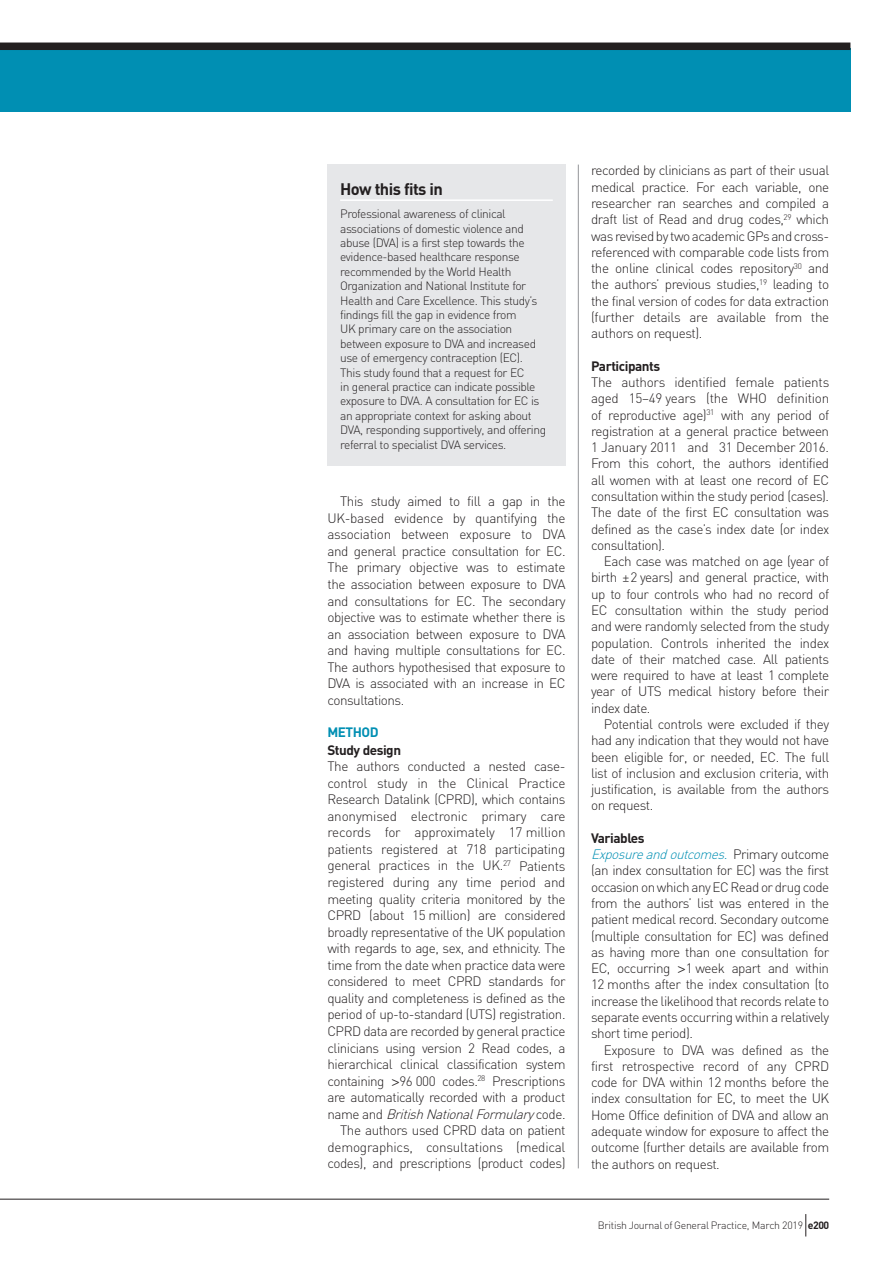
<style>
.page{position:relative;width:893px;height:1263px;background:#fff}
.page>*{position:absolute;margin:0;border:0;box-sizing:border-box;transform-origin:0 0}
.t1{font:700 16.5px "DIN";letter-spacing:-.035em;color:#231f20}
.t2{font:300 13.5px/16.4px "DIN";letter-spacing:-.035em;color:#231f20;text-align:justify}
.t3{font:700 13.5px "DIN";letter-spacing:-.035em;color:#231f20}
.t4{font:700 13.5px "DIN";letter-spacing:-.035em;color:#008fb3}
.t5{font:300 12px/14.4px "DIN";letter-spacing:-.035em;color:#231f20}
.t6{font:300 10.5px "DIN";letter-spacing:-.025em;color:#231f20}
.s1{font-family:"Helvetica"}
.s2{font-style:italic}
.s3{font-weight:700}
.s4{font-style:italic;color:#008fb3}
</style>
<div class="page">
<div style="left:0;top:48px;width:850px;height:63px;background:#008fb3"></div>
<div style="left:0;top:43px;width:850px;height:7px;background:#231f20"></div>
<hr style="left:578px;top:165px;width:1px;height:1003px;background:#939598">
<div style="left:327px;top:165px;width:239px;height:301px;background:#e6e7e9"></div>
<hr style="left:340px;top:199px;width:213px;height:2px;background:#fff">
<hr style="left:0;top:1199px;width:829px;height:1px;background:#231f20">
<svg style="left:805px;top:1214px;width:1px;height:22px"></svg>
<p class="t1" style="left:340px;top:179px;width:104px">How this fits in</p>
<p class="t5" style="left:340px;top:207px;width:207px">Professional awareness of clinical associations of domestic violence and abuse (DVA) is a first step towards the evidence-based healthcare response recommended by the World Health Organization and National Institute for Health and Care Excellence. This study’s findings fill the gap in evidence from<br>UK primary care on the association between exposure to DVA and increased use of emergency contraception (EC).<br>This study found that a request for EC<br>in general practice can indicate possible exposure to DVA. A consultation for EC is an appropriate context for asking about DVA, responding supportively, and offering referral to specialist DVA services.</p>
<p class="t2" style="left:327px;top:493px;width:240px;text-indent:13px">This study aimed to fill a gap in the UK-based evidence by quantifying the association between exposure to DVA and general practice consultation for EC.<br>The primary objective was to estimate the association between exposure to DVA and consultations for EC. The secondary objective was to estimate whether there is an association between exposure to DVA and having multiple consultations for EC.<br>The authors hypothesised that exposure to DVA is associated with an increase in EC consultations.</p>
<p class="t4" style="left:327px;top:723px;width:53px">METHOD</p>
<p class="t3" style="left:327px;top:741px;width:75px">Study design</p>
<p class="t2" style="left:327px;top:758px;width:240px;text-align:right">The authors conducted a nested case&shy;control study in the Clinical Practice Research Datalink (CPRD), which contains anonymised electronic primary care records for approximately 17 million patients registered at 718 participating general practices in the UK.<sup>27</sup> Patients registered during any time period and meeting quality criteria monitored by the CPRD (about 15 million) are considered broadly representative of the UK population with regards to age, sex, and ethnicity. The time from the date when practice data were considered to meet CPRD standards for quality and completeness is defined as the period of up-to-standard (UTS) registration.<br>CPRD data are recorded by general practice clinicians using version 2 Read codes, a hierarchical clinical classification system containing <span class="s1">&gt;</span>96 000 codes.<sup>28</sup> Prescriptions are automatically recorded with a product n a m e a n d <span class="s2">BritishNationalFormulary</span>c o d e .<br>The authors used CPRD data on patient demographics, consultations (medical codes), and prescriptions (product codes)</p>
<p class="t2" style="left:591px;top:162px;width:240px">recorded by clinicians as part of their usual medical practice. For each variable, one researcher ran searches and compiled a draft list of Read and drug codes,<sup>29</sup> which was revised by two academic GPs and cross&shy;referenced with comparable code lists from the online clinical codes repository<sup>30</sup> and the authors’ previous studies,<sup>19</sup> leading to the final version of codes for data extraction (further details are available from the authors on request).</p>
<p class="t3" style="left:591px;top:357px;width:71px">Participants</p>
<p class="t2" style="left:591px;top:374px;width:240px">The authors identified female patients aged 15–49 years (the WHO definition of reproductive age)<sup>31</sup> with any period of registration at a general practice between 1 January 2011 and 31 December 2016.<br>From this cohort, the authors identified all women with at least one record of EC consultation within the study period (cases).<br>The date of the first EC consultation was defined as the case’s index date (or index consultation).</p>
<p class="t2" style="left:591px;top:553px;width:240px;text-indent:13px">Each case was matched on age (year of birth ±2 years) and general practice, with up to four controls who had no record of EC consultation within the study period and were randomly selected from the study population. Controls inherited the index date of their matched case. All patients were required to have at least 1 complete year of UTS medical history before their index date.</p>
<p class="t2" style="left:591px;top:716px;width:240px;text-indent:13px">Potential controls were excluded if they had any indication that they would not have been eligible for, or needed, EC. The full list of inclusion and exclusion criteria, with justification, is available from the authors on request.</p>
<p class="t2" style="left:591px;top:830px;width:240px;text-align:left"><span class="s3">Variables<br></span><span class="s4">Exposureandoutcomes.</span> P r i m a ry o u t c o m e (an index consultation for EC) was the first occasion on which any EC Read or drug code from the authors’ list was entered in the patient medical record. Secondary outcome (multiple consultation for EC) was defined as having more than one consultation for EC, occurring <span class="s1">&gt;</span>1 week apart and within 12 months after the index consultation (to increase the likelihood that records relate to separate events occurring within a relatively short time period).</p>
<p class="t2" style="left:591px;top:1041px;width:240px;text-indent:13px">Exposure to DVA was defined as the first retrospective record of any CPRD code for DVA within 12 months before the index consultation for EC, to meet the UK Home Office definition of DVA and allow an adequate window for exposure to affect the outcome (further details are available from the authors on request.</p>
<p class="t6" style="left:598px;top:1218px;width:233px">British Journal of General Practice, March 2019 <span class="s3">e200</span></p>
</div>
